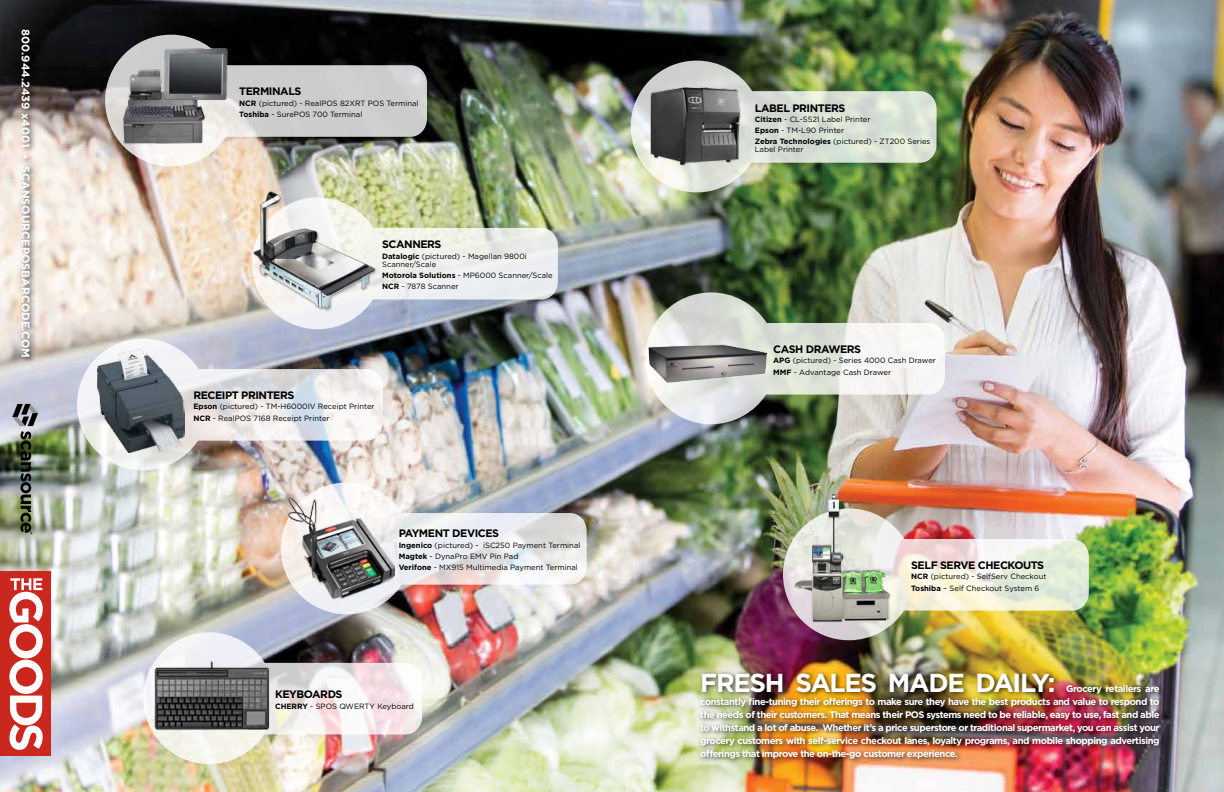
<style>
.page{position:relative;width:1224px;height:792px;background:#fff}
.page>*{position:absolute;margin:0;border:0;box-sizing:border-box;transform-origin:0 0}
.t1{font:700 26px "Gotham";letter-spacing:-.05em;color:#fff}
.t2{font:700 11px "Gotham HTF";color:#fff}
.t3{font:700 10.8px "Gotham";letter-spacing:-.04em;color:#000}
.t4{font:700 9.5px/13px "Gotham";letter-spacing:-.05em;color:#fff;text-align:justify}
.t5{font:7.7px/11.2px "Gotham";color:#000}
.t6{font:700 7.7px "Gotham";color:#000}
.s1{font-weight:700}
</style>
<div class="page">
<img style="left:0;top:0;width:1224px;height:792px">
<div style="left:0;top:572px;width:50px;height:184px;background:#ca271e"></div>
<svg style="left:9px;top:578px;width:34px;height:172px"></svg>
<img style="left:77px;top:339px;width:306px;height:131px">
<img style="left:98px;top:350px;width:86px;height:103px">
<img style="left:281px;top:483px;width:306px;height:131px">
<img style="left:289px;top:498px;width:106px;height:102px">
<svg style="left:105px;top:35px;width:322px;height:131px;background:#93928e"></svg>
<img style="left:115px;top:37px;width:117px;height:124px">
<img style="left:143px;top:632px;width:279px;height:132px">
<img style="left:147px;top:641px;width:129px;height:109px">
<img style="left:252px;top:197px;width:306px;height:132px">
<img style="left:244px;top:187px;width:138px;height:133px">
<img style="left:12px;top:404px;width:26px;height:130px">
<div style="left:19px;top:27px;width:18px;height:336px;background:#000;opacity:.75"></div>
<div style="left:697px;top:670px;width:469px;height:95px;background:#000;opacity:.75"></div>
<img style="left:783px;top:508px;width:306px;height:132px">
<img style="left:791px;top:489px;width:106px;height:137px">
<img style="left:631px;top:61px;width:306px;height:131px">
<img style="left:644px;top:81px;width:102px;height:91px">
<svg style="left:645px;top:292px;width:300px;height:132px"></svg>
<img style="left:648px;top:345px;width:120px;height:38px">
<h2 class="t2" style="left:32px;top:29px;width:330px;rotate:90deg">800.944.2439 x4001 • scansourceposbarcode.com</h2>
<h3 class="t3" style="left:239px;top:84px;width:64px">TERMINALS</h3>
<p class="t5" style="left:239px;top:97px;width:181px"><span class="s1">NCR</span> (pictured) - RealPOS 82XRT POS Terminal<br><span class="s1">Toshiba</span> - SurePOS 700 Terminal</p>
<h3 class="t3" style="left:382px;top:237px;width:61px">SCANN erS</h3>
<p class="t5" style="left:382px;top:252px;width:146px;line-height:8px"><span class="s1">Datalogic</span> (pictured) - Magellan 9800i<br>Scanner/Scale</p>
<p class="t5" style="left:382px;top:269px;width:172px"><span class="s1">Motorola Solutions</span> - MP6000 Scanner/Scale<br><span class="s1">NCR</span> - 7878 Scanner</p>
<h3 class="t3" style="left:193px;top:388px;width:102px">Receipt PrinterS</h3>
<p class="t5" style="left:193px;top:401px;width:183px"><span class="s1">Epson</span> (pictured) - TM-H6000IV Receipt Printer<br><span class="s1">NCR</span> - RealPOS 7168 Receipt Printer</p>
<h3 class="t3" style="left:399px;top:526px;width:102px">Paym ent DeviceS</h3>
<p class="t5" style="left:399px;top:539px;width:183px"><span class="s1">I ngenico</span> (pictured) - iSC250 Payment Terminal<br><span class="s1">Magtek</span> - DynaPro EMV Pin Pad<br><span class="s1">Verifone</span> - MX915 Multimedia Payment Terminal</p>
<h3 class="t3" style="left:275px;top:687px;width:69px">KeyboardS</h3>
<p class="t6" style="left:275px;top:701px;width:7px">CHE</p>
<p class="t5" style="left:292px;top:700px;width:124px"><span class="s1">RRY</span> - SPOS QWERTY Keyboard</p>
<h3 class="t3" style="left:755px;top:101px;width:92px">Label PrinterS</h3>
<p class="t5" style="left:755px;top:113px;width:177px"><span class="s1">Citizen</span> - CL-S521 Label Printer<br><span class="s1">Epson</span> - TM-L90 Printer<br><span class="s1">Zebra Technologies</span> (pictured) - ZT200 Series</p>
<p class="t5" style="left:755px;top:144px;width:50px">Label Printer</p>
<h3 class="t3" style="left:773px;top:342px;width:9px">Cas</h3>
<h3 class="t3" style="left:795px;top:342px;width:20px">h Draw</h3>
<h3 class="t3" style="left:840px;top:342px;width:23px">erS</h3>
<p class="t5" style="left:773px;top:355px;width:164px"><span class="s1">APG</span> (pictured) - Series 4000 Cash Drawer<br><span class="s1">MMF</span> - Advantage Cash Drawer</p>
<h3 class="t3" style="left:911px;top:558px;width:135px">Self Serve CheckoutS</h3>
<p class="t5" style="left:911px;top:571px;width:137px"><span class="s1">NCR</span> (pictured) - SelfServ Checkout<br><span class="s1">Toshiba</span> – Self Checkout System 6</p>
<h1 class="t1" style="left:700px;top:666px;width:357px">Fresh Sales Made Daily:</h1>
<p class="t4" style="left:700px;top:682px;width:461px;text-indent:366px">Grocery retailers are constantly fine-tuning their offerings to make sure they have the best products and value to respond to the needs of their customers. That means their POS systems need to be reliable, easy to use, fast and able to withstand a lot of abuse. Whether it’s a price superstore or traditional supermarket, you can assist your grocery customers with self-service checkout lanes, loyalty programs, and mobile shopping advertising offerings that improve the on-the-go customer experience.</p>
</div>
